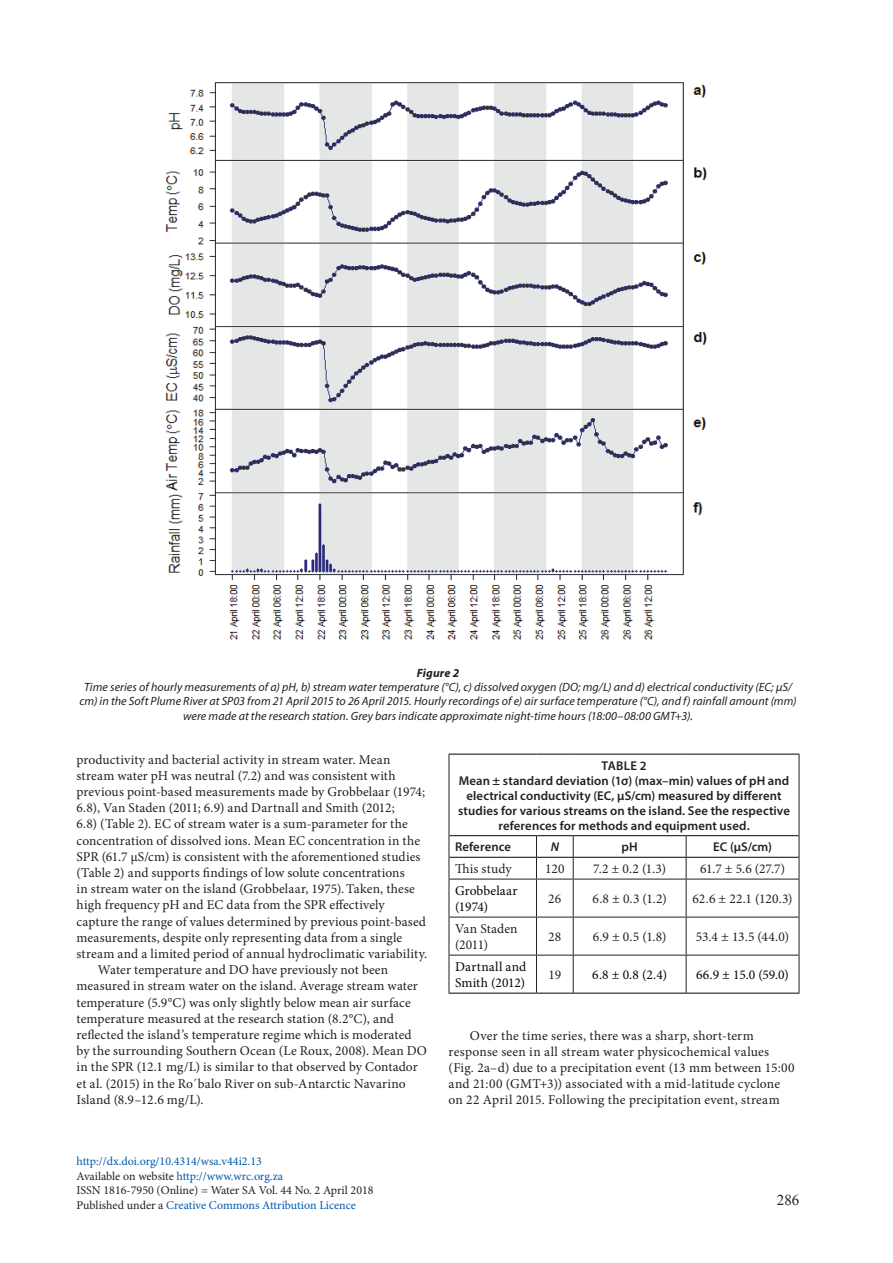
<style>
.page{position:relative;width:893px;height:1263px;background:#fff}
.page>*{position:absolute;margin:0;border:0;box-sizing:border-box;transform-origin:0 0}
.t1{font:15px "Times New Roman";color:#231f20}
.t2{font:13.5px/16.2px "Minion Pro";letter-spacing:.01em;color:#231f20}
.t3{font:13.5px/16.2px "Minion Pro";letter-spacing:.01em;color:#040503}
.t4{font:600 12.75px "Myriad Pro";letter-spacing:.01em;color:#231f20}
.t5{font:italic 600 12.75px "Myriad Pro";color:#231f20}
.t6{font:italic 12px/14.4px "Myriad Pro";letter-spacing:.005em;color:#231f20;text-align:center}
.t7{font:12px/14.4px "Minion Pro";color:#015aaa}
.t8{font:italic 700 12px "Myriad Pro";letter-spacing:.015em;color:#231f20}
.s1{color:#231f20}
</style>
<div class="page">
<img style="left:165px;top:82px;width:542px;height:558px">
<hr style="left:449px;top:754px;width:87px;height:1px;background:#040503">
<hr style="left:536px;top:754px;width:37px;height:1px;background:#040503">
<hr style="left:573px;top:754px;width:113px;height:1px;background:#040503">
<hr style="left:686px;top:754px;width:113px;height:1px;background:#040503">
<hr style="left:449px;top:835px;width:87px;height:1px;background:#040503">
<hr style="left:536px;top:835px;width:37px;height:1px;background:#040503">
<hr style="left:573px;top:835px;width:113px;height:1px;background:#040503">
<hr style="left:686px;top:835px;width:113px;height:1px;background:#040503">
<hr style="left:449px;top:857px;width:87px;height:1px;background:#040503">
<hr style="left:536px;top:857px;width:37px;height:1px;background:#040503">
<hr style="left:573px;top:857px;width:113px;height:1px;background:#040503">
<hr style="left:686px;top:857px;width:113px;height:1px;background:#040503">
<hr style="left:449px;top:993px;width:87px;height:1px;background:#040503">
<hr style="left:536px;top:993px;width:37px;height:1px;background:#040503">
<hr style="left:573px;top:993px;width:113px;height:1px;background:#040503">
<hr style="left:686px;top:993px;width:113px;height:1px;background:#040503">
<hr style="left:449px;top:754px;width:1px;height:82px;background:#231f20">
<hr style="left:799px;top:754px;width:1px;height:82px;background:#231f20">
<svg style="left:449px;top:836px;width:1px;height:43px"></svg>
<svg style="left:536px;top:836px;width:1px;height:43px"></svg>
<svg style="left:573px;top:836px;width:1px;height:43px"></svg>
<svg style="left:686px;top:836px;width:1px;height:43px"></svg>
<svg style="left:799px;top:836px;width:1px;height:43px"></svg>
<hr style="left:449px;top:879px;width:87px;height:1px;background:#231f20">
<hr style="left:449px;top:879px;width:1px;height:38px;background:#231f20">
<hr style="left:536px;top:879px;width:37px;height:1px;background:#231f20">
<hr style="left:536px;top:879px;width:1px;height:38px;background:#231f20">
<hr style="left:573px;top:879px;width:113px;height:1px;background:#231f20">
<hr style="left:573px;top:879px;width:1px;height:38px;background:#231f20">
<hr style="left:686px;top:879px;width:113px;height:1px;background:#231f20">
<hr style="left:686px;top:879px;width:1px;height:38px;background:#231f20">
<hr style="left:799px;top:879px;width:1px;height:38px;background:#231f20">
<hr style="left:449px;top:917px;width:87px;height:1px;background:#231f20">
<hr style="left:449px;top:917px;width:1px;height:38px;background:#231f20">
<hr style="left:536px;top:917px;width:37px;height:1px;background:#231f20">
<hr style="left:536px;top:917px;width:1px;height:38px;background:#231f20">
<hr style="left:573px;top:917px;width:113px;height:1px;background:#231f20">
<hr style="left:573px;top:917px;width:1px;height:38px;background:#231f20">
<hr style="left:686px;top:917px;width:113px;height:1px;background:#231f20">
<hr style="left:686px;top:917px;width:1px;height:38px;background:#231f20">
<hr style="left:799px;top:917px;width:1px;height:38px;background:#231f20">
<hr style="left:449px;top:955px;width:87px;height:1px;background:#231f20">
<hr style="left:449px;top:955px;width:1px;height:38px;background:#231f20">
<hr style="left:536px;top:955px;width:37px;height:1px;background:#231f20">
<hr style="left:536px;top:955px;width:1px;height:38px;background:#231f20">
<hr style="left:573px;top:955px;width:113px;height:1px;background:#231f20">
<hr style="left:573px;top:955px;width:1px;height:38px;background:#231f20">
<hr style="left:686px;top:955px;width:113px;height:1px;background:#231f20">
<hr style="left:686px;top:955px;width:1px;height:38px;background:#231f20">
<hr style="left:799px;top:955px;width:1px;height:38px;background:#231f20">
<p class="t8" style="left:417px;top:665px;width:44px">Figure 2</p>
<p class="t6" style="left:79px;top:680px;width:719px">Time series of hourly measurements of a) pH, b) stream water temperature (°C), c) dissolved oxygen (DO; mg/L) and d) electrical conductivity (EC; µS/ cm) in the Soft Plume River at SP03 from 21 April 2015 to 26 April 2015. Hourly recordings of e) air surface temperature (°C), and f) rainfall amount (mm) were made at the research station. Grey bars indicate approximate night-time hours (18:00–08:00 GMT+3).</p>
<p class="t4" style="left:601px;top:757px;width:15px">Table</p>
<p class="t4" style="left:640px;top:757px;width:8px">2</p>
<p class="t4" style="left:459px;top:772px;width:332px">Mean ± standard deviation (1σ) (max–min) values of pH and</p>
<p class="t4" style="left:466px;top:787px;width:317px">electrical conductivity (EC, µS/cm) measured by different</p>
<p class="t4" style="left:458px;top:802px;width:333px">studies for various streams on the island. See the respective</p>
<p class="t4" style="left:498px;top:817px;width:253px">references for methods and equipment used.</p>
<p class="t4" style="left:455px;top:839px;width:58px">Reference</p>
<p class="t5" style="left:551px;top:839px;width:10px">N</p>
<p class="t4" style="left:622px;top:839px;width:18px">pH</p>
<p class="t4" style="left:713px;top:839px;width:60px">EC (µS/cm)</p>
<p class="t2" style="left:455px;top:861px;width:58px">This study</p>
<p class="t2" style="left:545px;top:861px;width:21px">120</p>
<p class="t2" style="left:593px;top:861px;width:74px">7.2 ± 0.2 (1.3)</p>
<p class="t2" style="left:700px;top:861px;width:87px">61.7 ± 5.6 (27.7)</p>
<p class="t3" style="left:455px;top:882px;width:64px">Grobbelaar (1974)</p>
<p class="t2" style="left:548px;top:891px;width:15px">26</p>
<p class="t2" style="left:593px;top:891px;width:76px">6.8 ± 0.3 (1.2)</p>
<p class="t2" style="left:693px;top:891px;width:102px">62.6 ± 22.1 (120.3)</p>
<p class="t2" style="left:455px;top:920px;width:64px">Van Staden (2011)</p>
<p class="t2" style="left:548px;top:929px;width:15px">28</p>
<p class="t2" style="left:593px;top:929px;width:75px">6.9 ± 0.5 (1.8)</p>
<p class="t2" style="left:696px;top:929px;width:95px">53.4 ± 13.5 (44.0)</p>
<p class="t3" style="left:455px;top:958px;width:73px">Dartnall and<br>Smith (2012)</p>
<p class="t2" style="left:548px;top:967px;width:14px">19</p>
<p class="t3" style="left:592px;top:967px;width:76px">6.8 ± 0.8 (2.4)</p>
<p class="t3" style="left:696px;top:967px;width:94px">66.9 ± 15.0 (59.0)</p>
<p class="t2" style="left:77px;top:751px;width:315px">productivity and bacterial activity in stream water. Mean</p>
<p class="t2" style="left:77px;top:767px;width:321px">stream water pH was neutral (7.2) and was consistent with</p>
<p class="t2" style="left:77px;top:784px;width:350px">previous point-based measurements made by Grobbelaar (1974;</p>
<p class="t2" style="left:77px;top:800px;width:320px">6.8), Van Staden (2011; 6.9) and Dartnall and Smith (2012;</p>
<p class="t2" style="left:77px;top:816px;width:333px">6.8) (Table 2). EC of stream water is a sum-parameter for the</p>
<p class="t2" style="left:77px;top:832px;width:345px">concentration of dissolved ions. Mean EC concentration in the</p>
<p class="t2" style="left:77px;top:848px;width:346px">SPR (61.7 µS/cm) is consistent with the aforementioned studies</p>
<p class="t2" style="left:77px;top:865px;width:330px">(Table 2) and supports findings of low solute concentrations</p>
<p class="t2" style="left:77px;top:881px;width:340px">in stream water on the island (Grobbelaar, 1975).Taken, these</p>
<p class="t2" style="left:77px;top:897px;width:310px">high frequency pH and EC data from the SPR effectively</p>
<p class="t2" style="left:77px;top:913px;width:351px">capture the range of values determined by previous point-based</p>
<p class="t2" style="left:77px;top:929px;width:327px">measurements, despite only representing data from a single</p>
<p class="t2" style="left:77px;top:946px;width:352px">stream and a limited period of annual hydroclimatic variability.</p>
<p class="t2" style="left:98px;top:962px;width:292px">Water temperature and DO have previously not been</p>
<p class="t2" style="left:77px;top:978px;width:343px">measured in stream water on the island. Average stream water</p>
<p class="t2" style="left:77px;top:994px;width:336px">temperature (5.9°C) was only slightly below mean air surface</p>
<p class="t2" style="left:77px;top:1010px;width:319px">temperature measured at the research station (8.2°C), and</p>
<p class="t2" style="left:77px;top:1027px;width:337px">reflected the island’s temperature regime which is moderated</p>
<p class="t2" style="left:77px;top:1043px;width:352px">by the surrounding Southern Ocean (Le Roux, 2008). Mean DO</p>
<p class="t2" style="left:77px;top:1059px;width:343px">in the SPR (12.1 mg/L) is similar to that observed by Contador</p>
<p class="t2" style="left:77px;top:1075px;width:331px">et al. (2015) in the Ro´balo River on sub-Antarctic Navarino</p>
<p class="t2" style="left:77px;top:1091px;width:129px">Island (8.9–12.6 mg/L).</p>
<p class="t2" style="left:449px;top:1027px;width:348px;text-indent:21px">Over the time series, there was a sharp, short-term response seen in all stream water physicochemical values (Fig. 2a–d) due to a precipitation event (13 mm between 15:00 and 21:00 (GMT+3)) associated with a mid-latitude cyclone on 22 April 2015. Following the precipitation event, stream</p>
<p class="t7" style="left:77px;top:1154px;width:299px">http://dx.doi.org/10.4314/wsa.v44i2.13<br><span class="s1">Available on website</span> http://www.wrc.org.za<br><span class="s1">ISSN 1816-7950 (Online) = Water SA Vol. 44 No. 2 April 2018<br>Published under a</span> Creative Commons Attribution Licence</p>
<p class="t1" style="left:777px;top:1190px;width:24px">286</p>
</div>
